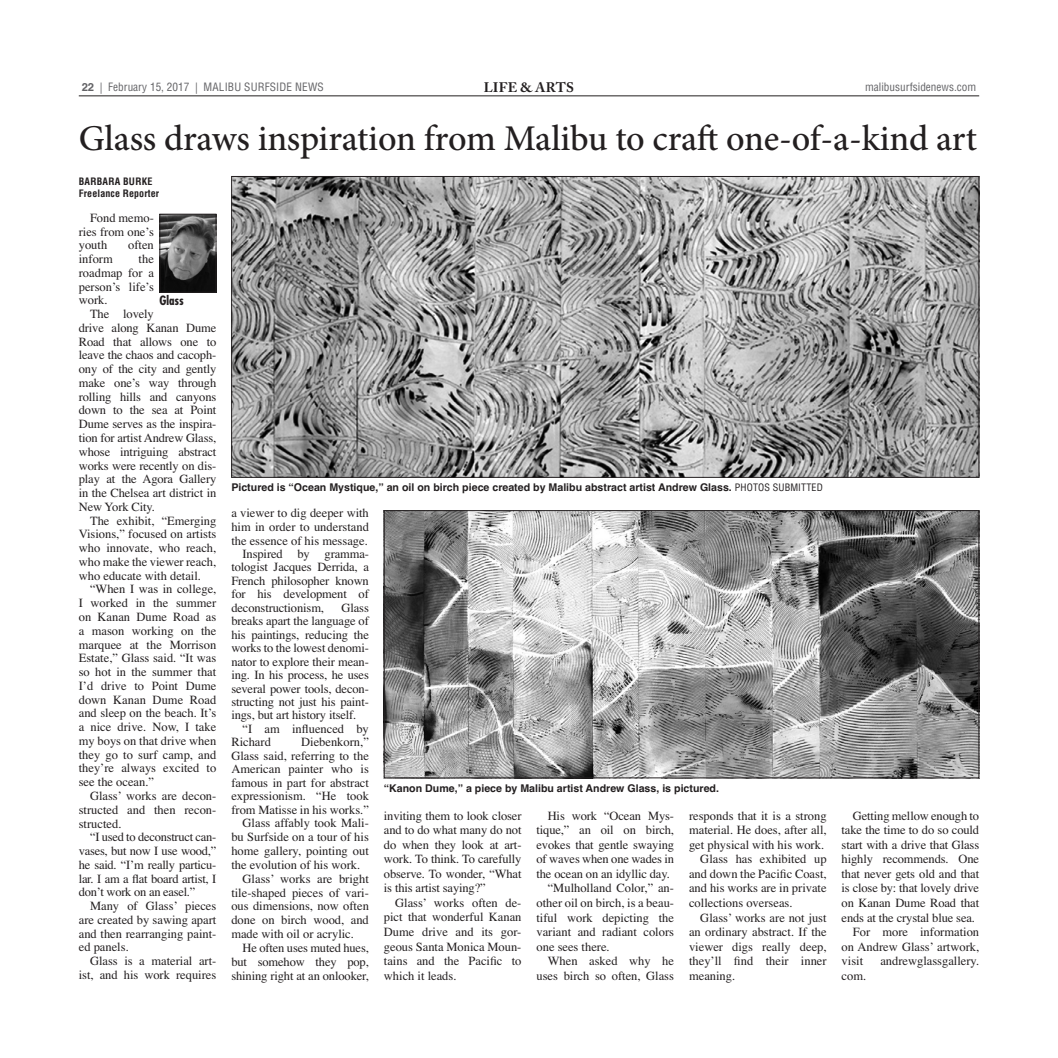
<style>
.page{position:relative;width:1058px;height:1058px;background:#fff}
.page>*{position:absolute;margin:0;border:0;box-sizing:border-box;transform-origin:0 0}
.t1{font:500 36.25px "Minion Pro";letter-spacing:-.01em;color:#231f20}
.t2{font:700 13.75px "Adobe Caslon Pro";letter-spacing:.015em;color:#231f20}
.t3{font:12.5px/13.8px "Times";color:#231f20;text-align:justify}
.t4{font:700 condensed 12.5px "Futura";color:#231f20}
.t5{font:condensed 11.25px "Helvetica";letter-spacing:.015em;color:#636366}
.t6{font:700 10.62px "Helvetica";color:#231f20}
.t7{font:700 condensed 10px/12px "Helvetica";letter-spacing:.025em;color:#231f20}
.s1{font-weight:700;font-stretch:normal}
.s2{font-weight:400;font-stretch:condensed;font-size:10px}
</style>
<div class="page">
<hr style="left:79px;top:96px;width:900px;height:1px;background:#231f20">
<img style="left:233px;top:178px;width:744px;height:297px">
<img style="left:386px;top:512px;width:591px;height:264px">
<div style="left:384px;top:510px;width:595px;height:268px;border:1px solid #231f20"></div>
<img style="left:161px;top:216px;width:53px;height:74px">
<div style="left:159px;top:214px;width:57px;height:78px;border:1px solid #231f20"></div>
<p class="t5" style="left:82px;top:80px;width:244px"><span class="s1">22</span> | February 15, 2017 | Malibu surfside news</p>
<p class="t2" style="left:484px;top:79px;width:89px">LIFE &amp; ARTS</p>
<p class="t5" style="left:865px;top:80px;width:113px">malibusurfsidenews.com</p>
<h1 class="t1" style="left:79px;top:114px;width:899px">Glass draws inspiration from Malibu to craft one-of-a-kind art</h1>
<p class="t7" style="left:79px;top:175px;width:82px">Barbara Burke<br>Freelance Reporter</p>
<p class="t3" style="left:79px;top:209px;width:77px;text-indent:11px">Fond memo&shy;ries from one’s youth</p>
<p class="t3" style="left:128px;top:237px;width:27px">often</p>
<p class="t3" style="left:79px;top:251px;width:36px">inform</p>
<p class="t3" style="left:79px;top:251px;width:77px;text-indent:60px">the roadmap for a person’s life’s work.</p>
<p class="t3" style="left:79px;top:306px;width:139px;text-align:left;text-indent:11px">The lovely<br>drive along Kanan Dume<br>Road that allows one to leave the chaos and cacoph&shy;ony of the city and gently make one’s way through rolling hills and canyons down to the sea at Point<br>Dume serves as the inspira&shy;tion for artist Andrew Glass, whose intriguing abstract works were recently on dis&shy;play at the Agora Gallery in the Chelsea art district in<br>New York City.</p>
<p class="t3" style="left:79px;top:512px;width:139px;text-indent:11px">The exhibit, “Emerging Visions,” focused on artists who innovate, who reach, who make the viewer reach, who educate with detail.</p>
<p class="t3" style="left:79px;top:581px;width:139px;text-indent:11px">“When I was in college, I worked in the summer on Kanan Dume Road as a mason working on the marquee at the Morrison Estate,” Glass said. “It was so hot in the summer that I’d drive to Point Dume down Kanan Dume Road and sleep on the beach. It’s a nice drive. Now, I take my boys on that drive when they go to surf camp, and they’re always excited to see the ocean.”</p>
<p class="t3" style="left:79px;top:787px;width:139px;text-indent:11px">Glass’ works are decon&shy;structed and then recon&shy;structed.</p>
<p class="t3" style="left:79px;top:829px;width:139px;text-indent:11px">“I used to deconstruct can&shy;vases, but now I use wood,” he said. “I’m really particu&shy;lar. I am a flat board artist, I don’t work on an easel.”</p>
<p class="t3" style="left:79px;top:898px;width:139px;text-indent:11px">Many of Glass’ pieces are created by sawing apart and then rearranging paint&shy;ed panels.</p>
<p class="t3" style="left:79px;top:953px;width:139px;text-align:right">Glass is a material art&shy;ist, and his work requires</p>
<p class="t4" style="left:159px;top:292px;width:26px">Glass</p>
<p class="t6" style="left:231px;top:478px;width:593px">Pictured is “Ocean Mystique,” an oil on birch piece created by Malibu abstract artist Andrew Glass. <span class="s2">Photos Submitted</span></p>
<p class="t3" style="left:231px;top:504px;width:139px">a viewer to dig deeper with</p>
<p class="t3" style="left:231px;top:518px;width:139px">him in order to understand</p>
<p class="t3" style="left:231px;top:532px;width:138px">the essence of his message.</p>
<p class="t3" style="left:242px;top:545px;width:128px">Inspired by gramma-</p>
<p class="t3" style="left:231px;top:559px;width:139px">tologist Jacques Derrida, a</p>
<p class="t3" style="left:231px;top:572px;width:139px">French philosopher known</p>
<p class="t3" style="left:231px;top:586px;width:139px">for his development of</p>
<p class="t3" style="left:231px;top:599px;width:94px">deconstructionism,</p>
<p class="t3" style="left:231px;top:599px;width:139px;text-indent:110px">Glass breaks apart the language of his paintings, reducing the works to the lowest denomi&shy;nator to explore their mean&shy;ing. In his process, he uses several power tools, decon&shy;structing not just his paint&shy;ings, but art history itself.</p>
<p class="t3" style="left:231px;top:720px;width:139px;text-indent:11px">“I am influenced by<br>Richard</p>
<p class="t3" style="left:301px;top:734px;width:69px">Diebenkorn,”</p>
<p class="t3" style="left:231px;top:747px;width:139px">Glass said, referring to the</p>
<p class="t3" style="left:231px;top:761px;width:139px">American painter who is</p>
<p class="t3" style="left:231px;top:774px;width:139px">famous in part for abstract</p>
<p class="t3" style="left:231px;top:788px;width:139px">expressionism. “He took</p>
<p class="t3" style="left:231px;top:801px;width:139px">from Matisse in his works.”</p>
<p class="t3" style="left:242px;top:815px;width:128px">Glass affably took Mali-</p>
<p class="t3" style="left:231px;top:829px;width:139px">bu Surfside on a tour of his</p>
<p class="t3" style="left:231px;top:842px;width:139px">home gallery, pointing out</p>
<p class="t3" style="left:231px;top:856px;width:130px">the evolution of his work.</p>
<p class="t3" style="left:242px;top:870px;width:128px">Glass’ works are bright</p>
<p class="t3" style="left:231px;top:884px;width:139px">tile-shaped pieces of vari-</p>
<p class="t3" style="left:231px;top:898px;width:139px">ous dimensions, now often</p>
<p class="t3" style="left:231px;top:912px;width:139px">done on birch wood, and</p>
<p class="t3" style="left:231px;top:925px;width:124px">made with oil or acrylic.</p>
<p class="t3" style="left:242px;top:939px;width:128px">He often uses muted hues,</p>
<p class="t3" style="left:231px;top:953px;width:139px">but somehow they pop,</p>
<p class="t3" style="left:231px;top:967px;width:139px">shining right at an onlooker,</p>
<p class="t6" style="left:384px;top:778px;width:336px">“Kanon Dume,” a piece by Malibu artist Andrew Glass, is pictured.</p>
<p class="t3" style="left:384px;top:807px;width:139px;line-height:14.5px">inviting them to look closer and to do what many do not do when they look at art&shy;work. To think. To carefully observe. To wonder, “What is this artist saying?”</p>
<p class="t3" style="left:384px;top:894px;width:139px;line-height:14.5px;text-indent:11px">Glass’ works often de&shy;pict that wonderful Kanan Dume drive and its gor&shy;geous Santa Monica Moun&shy;tains and the Pacific to which it leads.</p>
<p class="t3" style="left:548px;top:807px;width:128px">His work “Ocean Mys-</p>
<p class="t3" style="left:536px;top:822px;width:139px">tique,” an oil on birch,</p>
<p class="t3" style="left:536px;top:836px;width:139px">evokes that gentle swaying</p>
<p class="t3" style="left:536px;top:851px;width:139px">of waves when one wades in</p>
<p class="t3" style="left:536px;top:865px;width:135px">the ocean on an idyllic day.</p>
<p class="t3" style="left:548px;top:880px;width:128px">“Mulholland Color,” an-</p>
<p class="t3" style="left:536px;top:894px;width:139px">other oil on birch, is a beau-</p>
<p class="t3" style="left:536px;top:909px;width:139px">tiful work depicting the</p>
<p class="t3" style="left:536px;top:923px;width:139px">variant and radiant colors</p>
<p class="t3" style="left:536px;top:938px;width:75px">one sees there.</p>
<p class="t3" style="left:548px;top:952px;width:128px">When asked why he</p>
<p class="t3" style="left:536px;top:967px;width:139px">uses birch so often, Glass</p>
<p class="t3" style="left:689px;top:807px;width:139px">responds that it is a strong</p>
<p class="t3" style="left:689px;top:822px;width:139px">material. He does, after all,</p>
<p class="t3" style="left:689px;top:836px;width:137px">get physical with his work.</p>
<p class="t3" style="left:700px;top:851px;width:128px">Glass has exhibited up</p>
<p class="t3" style="left:689px;top:865px;width:139px">and down the Pacific Coast,</p>
<p class="t3" style="left:689px;top:880px;width:139px">and his works are in private</p>
<p class="t3" style="left:689px;top:894px;width:105px">collections overseas.</p>
<p class="t3" style="left:700px;top:909px;width:128px">Glass’ works are not just</p>
<p class="t3" style="left:689px;top:923px;width:139px">an ordinary abstract. If the</p>
<p class="t3" style="left:689px;top:938px;width:139px">viewer digs really deep,</p>
<p class="t3" style="left:689px;top:952px;width:139px">they’ll find their inner</p>
<p class="t3" style="left:689px;top:967px;width:48px">meaning.</p>
<p class="t3" style="left:852px;top:807px;width:128px">Getting mellow enough to</p>
<p class="t3" style="left:841px;top:822px;width:139px">take the time to do so could</p>
<p class="t3" style="left:841px;top:836px;width:139px">start with a drive that Glass</p>
<p class="t3" style="left:841px;top:851px;width:139px">highly recommends. One</p>
<p class="t3" style="left:841px;top:865px;width:139px">that never gets old and that</p>
<p class="t3" style="left:841px;top:880px;width:139px">is close by: that lovely drive</p>
<p class="t3" style="left:841px;top:894px;width:139px">on Kanan Dume Road that</p>
<p class="t3" style="left:841px;top:909px;width:135px">ends at the crystal blue sea.</p>
<p class="t3" style="left:852px;top:923px;width:128px">For more information</p>
<p class="t3" style="left:841px;top:938px;width:139px">on Andrew Glass’ artwork,</p>
<p class="t3" style="left:841px;top:952px;width:23px">visit</p>
<p class="t3" style="left:880px;top:952px;width:100px">andrewglassgallery.</p>
<p class="t3" style="left:841px;top:967px;width:26px">com.</p>
</div>
